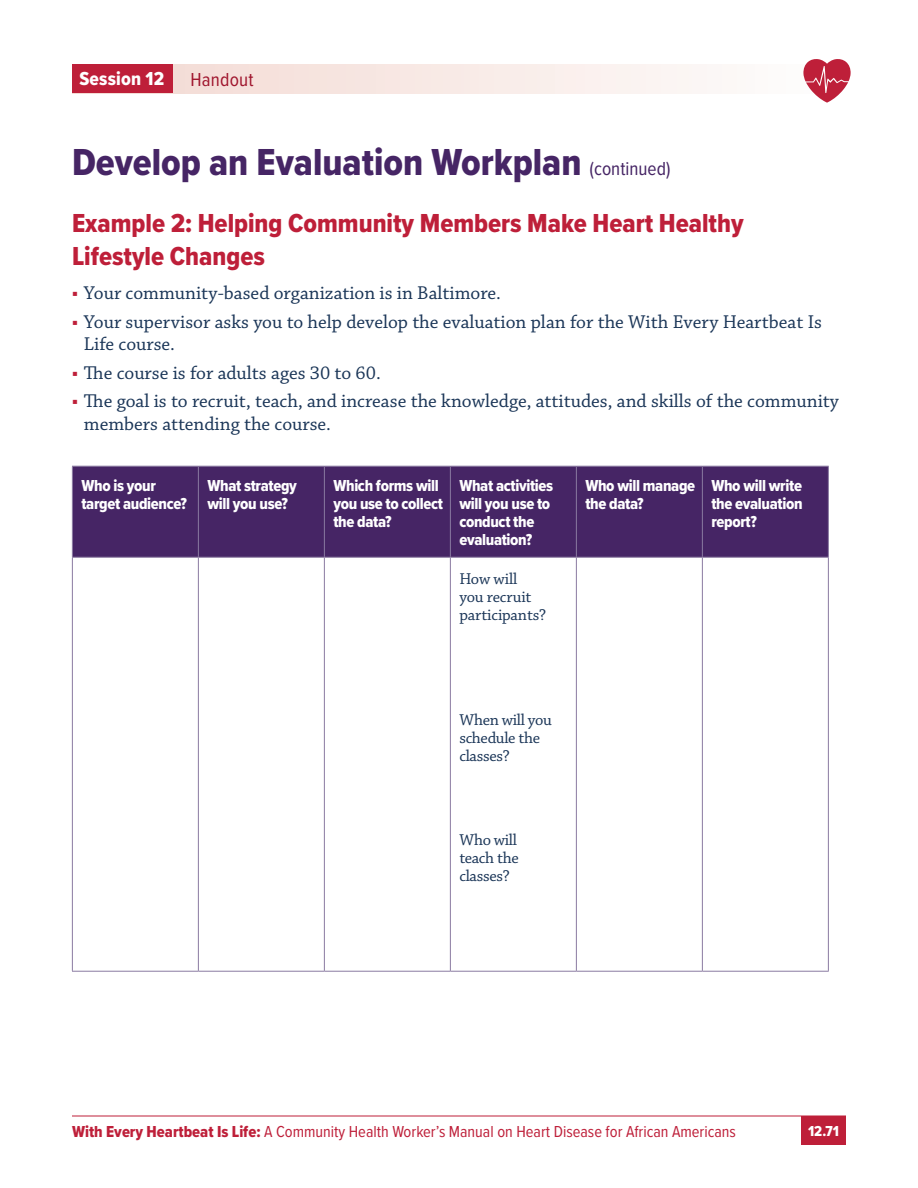
<style>
.page{position:relative;width:918px;height:1188px;background:#fff}
.page>*{position:absolute;margin:0;border:0;box-sizing:border-box;transform-origin:0 0}
.t1{font:39px "Proxima Nova Cond Extrabld";color:#462565}
.t2{font:27px/33px "Proxima Nova Cond Extrabld";color:#be1f39}
.t3{font:19.5px/22.5px "Chaparral Pro";color:#1a3557}
.t4{font:19.5px "Proxima Nova Cond Extrabld";letter-spacing:.01em;color:#fff}
.t5{font:19.5px "Proxima Nova Cond";letter-spacing:.01em;color:#a0162e}
.t6{font:16.5px/18px "Proxima Nova Cond Extrabld";letter-spacing:-.02em;color:#fff}
.t7{font:16.5px "Proxima Nova Cond";color:#be1f39}
.t8{font:16.5px/18px "Chaparral Pro";letter-spacing:-.02em;color:#1a3557}
.t9{font:15px "Proxima Nova Cond Extrabld";color:#fff}
.s1{font-family:"Proxima Nova Cond";font-size:19.5px}
.s2{font-family:"Acumin Pro Cond";font-weight:900;color:#be1f39}
.s3{font-family:"Proxima Nova Cond Extrabld"}
</style>
<div class="page">
<svg style="left:173px;top:64px;width:519px;height:29px"></svg>
<div style="left:72px;top:64px;width:101px;height:29px;background:#be1f39"></div>
<svg style="left:803px;top:59px;width:48px;height:44px"></svg>
<div style="left:73px;top:467px;width:755px;height:90px;background:#462565"></div>
<hr style="left:72px;top:466px;width:126px;height:1px;background:#8a7aa1">
<hr style="left:198px;top:466px;width:126px;height:1px;background:#8a7aa1">
<hr style="left:324px;top:466px;width:126px;height:1px;background:#8a7aa1">
<hr style="left:450px;top:466px;width:126px;height:1px;background:#8a7aa1">
<hr style="left:576px;top:466px;width:126px;height:1px;background:#8a7aa1">
<hr style="left:702px;top:466px;width:127px;height:1px;background:#8a7aa1">
<hr style="left:72px;top:467px;width:1px;height:90px;background:#8a7aa1">
<hr style="left:198px;top:467px;width:1px;height:90px;background:#8a7aa1">
<hr style="left:324px;top:467px;width:1px;height:90px;background:#8a7aa1">
<hr style="left:450px;top:467px;width:1px;height:90px;background:#8a7aa1">
<hr style="left:576px;top:467px;width:1px;height:90px;background:#8a7aa1">
<hr style="left:702px;top:467px;width:1px;height:90px;background:#8a7aa1">
<hr style="left:828px;top:467px;width:1px;height:90px;background:#8a7aa1">
<hr style="left:72px;top:557px;width:126px;height:1px;background:#8a7aa1">
<hr style="left:198px;top:557px;width:126px;height:1px;background:#8a7aa1">
<hr style="left:324px;top:557px;width:126px;height:1px;background:#8a7aa1">
<hr style="left:450px;top:557px;width:126px;height:1px;background:#8a7aa1">
<hr style="left:576px;top:557px;width:126px;height:1px;background:#8a7aa1">
<hr style="left:702px;top:557px;width:127px;height:1px;background:#8a7aa1">
<hr style="left:72px;top:558px;width:1px;height:413px;background:#8a7aa1">
<hr style="left:198px;top:558px;width:1px;height:413px;background:#8a7aa1">
<hr style="left:324px;top:558px;width:1px;height:413px;background:#8a7aa1">
<hr style="left:450px;top:558px;width:1px;height:413px;background:#8a7aa1">
<hr style="left:576px;top:558px;width:1px;height:413px;background:#8a7aa1">
<hr style="left:702px;top:558px;width:1px;height:413px;background:#8a7aa1">
<hr style="left:828px;top:558px;width:1px;height:413px;background:#8a7aa1">
<hr style="left:72px;top:971px;width:126px;height:1px;background:#8a7aa1">
<hr style="left:198px;top:971px;width:126px;height:1px;background:#8a7aa1">
<hr style="left:324px;top:971px;width:126px;height:1px;background:#8a7aa1">
<hr style="left:450px;top:971px;width:126px;height:1px;background:#8a7aa1">
<hr style="left:576px;top:971px;width:126px;height:1px;background:#8a7aa1">
<hr style="left:702px;top:971px;width:127px;height:1px;background:#8a7aa1">
<hr style="left:72px;top:1116px;width:774px;height:1px;background:#be1f39">
<div style="left:801px;top:1116px;width:45px;height:28px;background:#be1f39"></div>
<p class="t4" style="left:80px;top:64px;width:86px">Session 12</p>
<p class="t5" style="left:190px;top:65px;width:65px">Handout</p>
<h1 class="t1" style="left:72px;top:133px;width:600px">Develop an Evaluation Workplan <span class="s1">(continued)</span></h1>
<h2 class="t2" style="left:72px;top:206px;width:673px">Example 2: Helping Community Members Make Heart Healthy<br>Lifestyle Changes</h2>
<p class="t3" style="left:72px;top:283px;width:430px"><span class="s2">•</span> Your community-based organization is in Baltimore.</p>
<p class="t3" style="left:84px;top:311px;width:739px;text-indent:-12px"><span class="s2">•</span> Your supervisor asks you to help develop the evaluation plan for the With Every Heartbeat Is<br>Life course.</p>
<p class="t3" style="left:72px;top:362px;width:310px"><span class="s2">•</span> The course is for adults ages 30 to 60.</p>
<p class="t3" style="left:84px;top:391px;width:756px;text-indent:-12px"><span class="s2">•</span> The goal is to recruit, teach, and increase the knowledge, attitudes, and skills of the community members attending the course.</p>
<p class="t6" style="left:81px;top:476px;width:107px">Who is your target audience?</p>
<p class="t6" style="left:207px;top:476px;width:91px">What strategy will you use?</p>
<p class="t6" style="left:333px;top:476px;width:111px">Which forms will you use to collect the data?</p>
<p class="t6" style="left:459px;top:476px;width:95px">What activities will you use to conduct the evaluation?</p>
<p class="t6" style="left:585px;top:476px;width:111px">Who will manage the data?</p>
<p class="t6" style="left:711px;top:476px;width:93px;text-align:justify">Who will write the evaluation report?</p>
<p class="t8" style="left:459px;top:571px;width:88px">How will<br>you recruit participants?</p>
<p class="t8" style="left:459px;top:712px;width:94px">When will you schedule the classes?</p>
<p class="t8" style="left:459px;top:832px;width:61px;text-align:justify">Who will teach the classes?</p>
<p class="t7" style="left:72px;top:1120px;width:665px"><span class="s3">With Every Heartbeat Is Life:</span> A Community Health Worker’s Manual on Heart Disease for African Americans</p>
<p class="t9" style="left:808px;top:1120px;width:32px">12.71</p>
</div>
